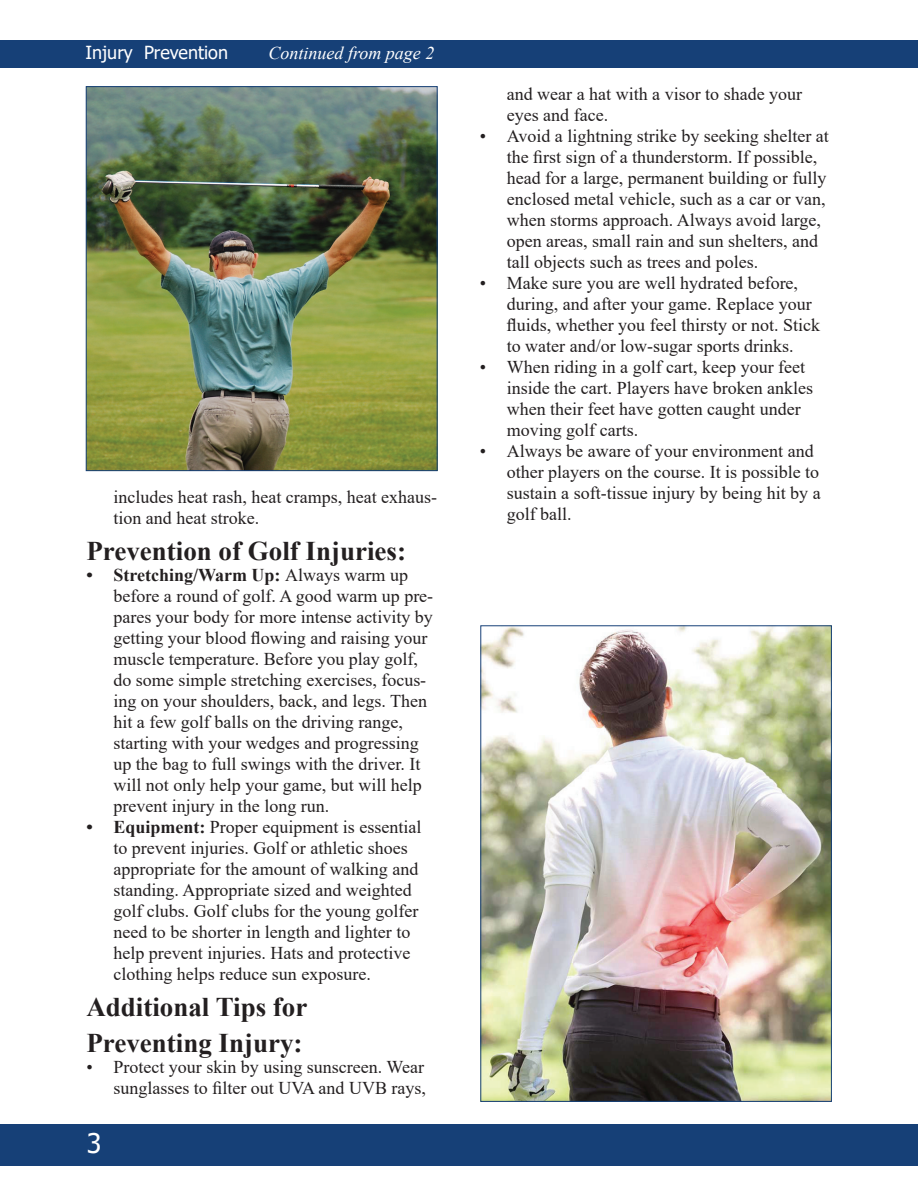
<style>
.page{position:relative;width:918px;height:1188px;background:#fff}
.page>*{position:absolute;margin:0;border:0;box-sizing:border-box;transform-origin:0 0}
.t1{font:700 27px/36px "Times New Roman";color:#231f20}
.t2{font:27px "Tahoma";color:#fff}
.t3{font:18px/21px "Times New Roman";color:#231f20}
.t4{font:italic 18px "Times New Roman";color:#fff}
.t5{font:18px "Tahoma";color:#fff}
.s1{font-weight:700}
</style>
<div class="page">
<div style="left:0;top:1124px;width:918px;height:42px;background:#164077"></div>
<div style="left:0;top:40px;width:918px;height:28px;background:#164077"></div>
<img style="left:483px;top:628px;width:347px;height:472px">
<img style="left:88px;top:88px;width:347px;height:381px">
<div style="left:86px;top:86px;width:351px;height:385px;border:1px solid #164077"></div>
<p class="t5" style="left:86px;top:41px;width:144px">Injury Prevention</p>
<p class="t4" style="left:269px;top:41px;width:167px">Continued from page 2</p>
<p class="t3" style="left:113px;top:486px;width:325px">includes heat rash, heat cramps, heat exhaus&shy;tion and heat stroke.</p>
<h1 class="t1" style="left:86px;top:532px;width:321px">Prevention of Golf Injuries:</h1>
<p class="t3" style="left:113px;top:564px;width:321px;text-indent:-27px"><span class="s1">• Stretching/Warm Up:</span> Always warm up before a round of golf. A good warm up pre&shy;pares your body for more intense activity by getting your blood flowing and raising your muscle temperature. Before you play golf, do some simple stretching exercises, focus&shy;ing on your shoulders, back, and legs. Then hit a few golf balls on the driving range, starting with your wedges and progressing up the bag to full swings with the driver. It will not only help your game, but will help prevent injury in the long run.</p>
<p class="t3" style="left:113px;top:816px;width:309px;text-indent:-27px"><span class="s1">• Equipment:</span> Proper equipment is essential to prevent injuries. Golf or athletic shoes appropriate for the amount of walking and standing. Appropriate sized and weighted golf clubs. Golf clubs for the young golfer need to be shorter in length and lighter to help prevent injuries. Hats and protective clothing helps reduce sun exposure.</p>
<h1 class="t1" style="left:86px;top:988px;width:223px">Additional Tips for<br>Preventing Injury:</h1>
<p class="t3" style="left:86px;top:1056px;width:341px;text-align:right">• Protect your skin by using sunscreen. Wear sunglasses to filter out UVA and UVB rays,</p>
<h1 class="t2" style="left:87px;top:1125px;width:16px">3</h1>
<p class="t3" style="left:507px;top:83px;width:297px">and wear a hat with a visor to shade your eyes and face.</p>
<p class="t3" style="left:507px;top:125px;width:324px;text-indent:-27px">• Avoid a lightning strike by seeking shelter at the first sign of a thunderstorm. If possible, head for a large, permanent building or fully enclosed metal vehicle, such as a car or van, when storms approach. Always avoid large, open areas, small rain and sun shelters, and tall objects such as trees and poles.</p>
<p class="t3" style="left:507px;top:272px;width:315px;text-indent:-27px">• Make sure you are well hydrated before, during, and after your game. Replace your fluids, whether you feel thirsty or not. Stick to water and/or low-sugar sports drinks.</p>
<p class="t3" style="left:507px;top:356px;width:308px;text-indent:-27px">• When riding in a golf cart, keep your feet inside the cart. Players have broken ankles when their feet have gotten caught under moving golf carts.</p>
<p class="t3" style="left:507px;top:440px;width:315px;text-indent:-27px">• Always be aware of your environment and other players on the course. It is possible to sustain a soft-tissue injury by being hit by a golf ball.</p>
</div>
